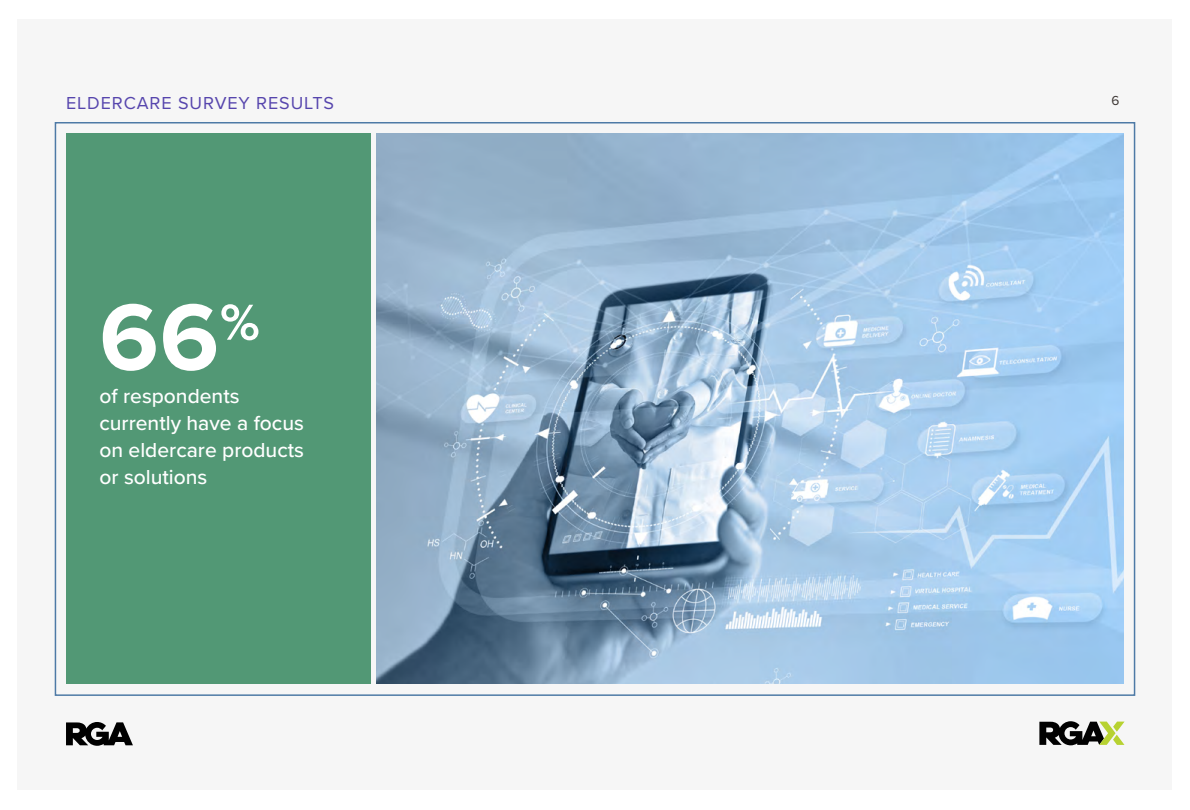
<style>
.page{position:relative;width:1190px;height:810px;background:#fff}
.page>*{position:absolute;margin:0;border:0;box-sizing:border-box;transform-origin:0 0}
.t1{font:700 97.5px "Proxima Nova";color:#fff}
.t2{font:500 21px/27px "Proxima Nova";color:#fff}
.t3{font:18px "Proxima Nova";letter-spacing:.05em;color:#5645ad}
.t4{font:13.5px "Proxima Nova";color:#3c3633}
</style>
<div class="page">
<div style="left:18px;top:20px;width:1154px;height:770px;background:#f6f6f6"></div>
<svg style="left:66px;top:722px;width:67px;height:24px"></svg>
<svg style="left:1039px;top:721px;width:85px;height:24px"></svg>
<div style="left:66px;top:134px;width:305px;height:550px;background:#529875"></div>
<img style="left:377px;top:134px;width:747px;height:550px">
<p class="t3" style="left:66px;top:89px;width:270px">ELDERCARE SURVEY RESULTS</p>
<p class="t4" style="left:1111px;top:90px;width:9px">6</p>
<h1 class="t1" style="left:99px;top:265px;width:162px">66<sup>%</sup></h1>
<p class="t2" style="left:99px;top:381px;width:206px">of respondents currently have a focus on eldercare products or solutions</p>
</div>
